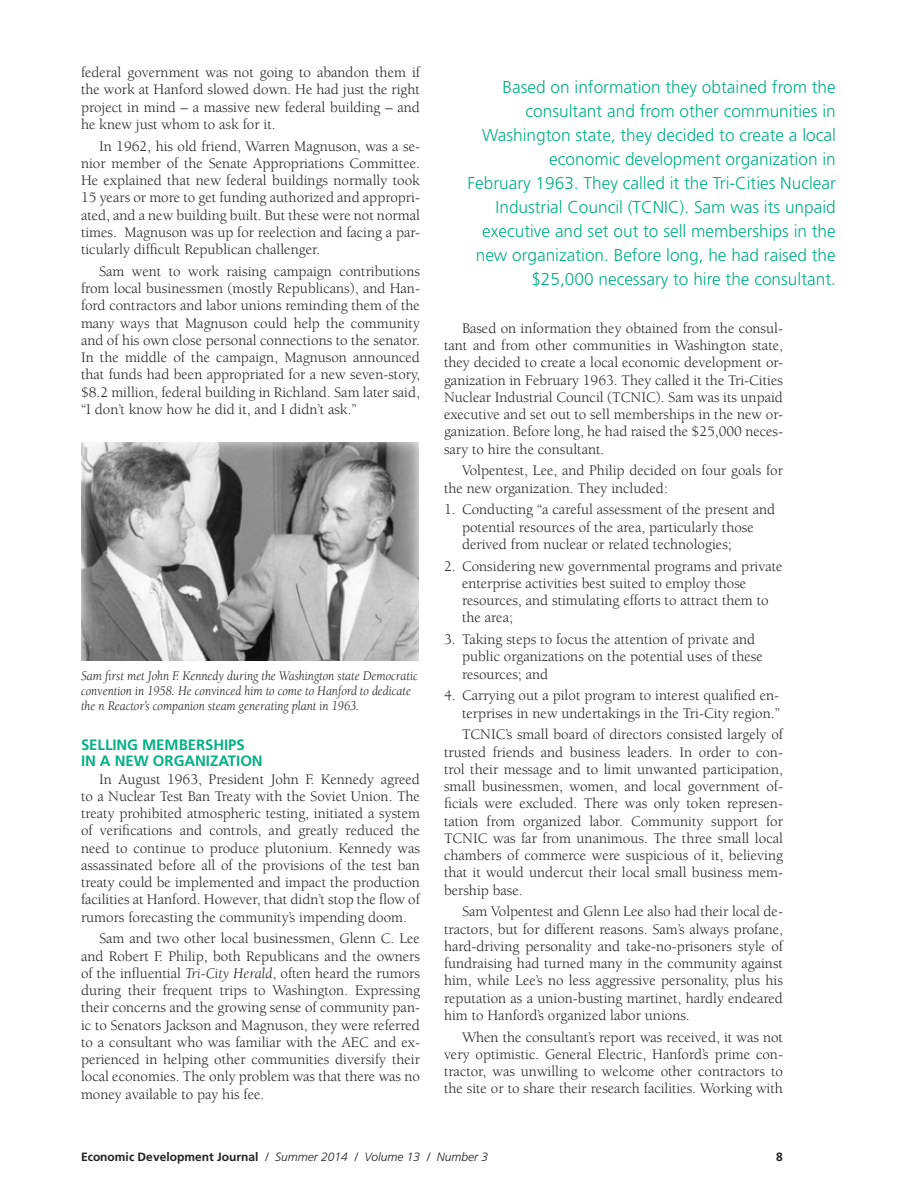
<style>
.page{position:relative;width:918px;height:1188px;background:#fff}
.page>*{position:absolute;margin:0;border:0;box-sizing:border-box;transform-origin:0 0}
.t1{font:300 17.25px/24px "Frutiger";color:#05b085;text-align:right}
.t2{font:15px/17.2px "Berkeley";color:#231f20;text-align:justify}
.t3{font:700 15px/16.5px "Frutiger";letter-spacing:-.005em;color:#05b085}
.t4{font:italic 13.5px/15px "Berkeley";color:#231f20;scale:.95 1}
.t5{font:italic 300 12px "Frutiger";color:#231f20}
.t6{font:700 12px "Frutiger";color:#231f20}
.s1{font-style:italic}
.s2{font-weight:700;font-style:normal}
</style>
<div class="page">
<img style="left:81px;top:443px;width:338px;height:218px">
<p class="t2" style="left:81px;top:64px;width:341px">federal government was not going to abandon them if the work at Hanford slowed down. He had just the right project in mind – a massive new federal building – and he knew just whom to ask for it.</p>
<p class="t2" style="left:81px;top:138px;width:341px;text-indent:18px">In 1962, his old friend, Warren Magnuson, was a se&shy;nior member of the Senate Appropriations Committee.<br>He explained that new federal buildings normally took 15 years or more to get funding authorized and appropri&shy;ated, and a new building built. But these were not normal times. Magnuson was up for reelection and facing a par&shy;ticularly difficult Republican challenger.</p>
<p class="t2" style="left:81px;top:263px;width:341px;text-indent:18px">Sam went to work raising campaign contributions from local businessmen (mostly Republicans), and Han&shy;ford contractors and labor unions reminding them of the many ways that Magnuson could help the community and of his own close personal connections to the senator.<br>In the middle of the campaign, Magnuson announced that funds had been appropriated for a new seven-story, $8.2 million, federal building in Richland. Sam later said, “I don’t know how he did it, and I didn’t ask.”</p>
<p class="t4" style="left:81px;top:669px;width:356px">Sam first met John F. Kennedy during the Washington state Democratic convention in 1958. He convinced him to come to Hanford to dedicate the n Reactor’s companion steam generating plant in 1963.</p>
<p class="t3" style="left:81px;top:736px;width:183px">SELLING MEMBERSHIPS<br>IN A NEW ORGANIZATION</p>
<p class="t2" style="left:81px;top:771px;width:341px;text-indent:18px">In August 1963, President John F. Kennedy agreed to a Nuclear Test Ban Treaty with the Soviet Union. The treaty prohibited atmospheric testing, initiated a system of verifications and controls, and greatly reduced the need to continue to produce plutonium. Kennedy was assassinated before all of the provisions of the test ban treaty could be implemented and impact the production facilities at Hanford. However, that didn’t stop the flow of rumors forecasting the community’s impending doom.</p>
<p class="t2" style="left:81px;top:930px;width:341px;text-indent:18px">Sam and two other local businessmen, Glenn C. Lee and Robert F. Philip, both Republicans and the owners of the influential <span class="s1">Tri-City Herald</span>, often heard the rumors during their frequent trips to Washington. Expressing their concerns and the growing sense of community pan&shy;ic to Senators Jackson and Magnuson, they were referred to a consultant who was familiar with the AEC and ex&shy;perienced in helping other communities diversify their local economies. The only problem was that there was no money available to pay his fee.</p>
<p class="t1" style="left:468px;top:75px;width:370px">Based on information they obtained from the consultant and from other communities in Washington state, they decided to create a local economic development organization in<br>February 1963. They called it the Tri-Cities Nuclear Industrial Council (TCNIC). Sam was its unpaid executive and set out to sell memberships in the new organization. Before long, he had raised the $25,000 necessary to hire the consultant.</p>
<p class="t2" style="left:444px;top:320px;width:341px;text-indent:18px">Based on information they obtained from the consul&shy;tant and from other communities in Washington state, they decided to create a local economic development or&shy;ganization in February 1963. They called it the Tri-Cities Nuclear Industrial Council (TCNIC). Sam was its unpaid executive and set out to sell memberships in the new or&shy;ganization. Before long, he had raised the $25,000 neces&shy;sary to hire the consultant.</p>
<p class="t2" style="left:444px;top:462px;width:340px;text-indent:18px">Volpentest, Lee, and Philip decided on four goals for the new organization. They included:</p>
<p class="t2" style="left:462px;top:501px;width:315px;text-align:left;text-indent:-18px">1. Conducting “a careful assessment of the present and potential resources of the area, particularly those derived from nuclear or related technologies;</p>
<p class="t2" style="left:462px;top:558px;width:322px;text-align:left;text-indent:-18px">2. Considering new governmental programs and private enterprise activities best suited to employ those resources, and stimulating efforts to attract them to the area;</p>
<p class="t2" style="left:462px;top:631px;width:302px;text-align:left;text-indent:-18px">3. Taking steps to focus the attention of private and public organizations on the potential uses of these resources; and</p>
<p class="t2" style="left:444px;top:687px;width:337px;text-align:right">4. Carrying out a pilot program to interest qualified en&shy;terprises in new undertakings in the Tri-City region.”</p>
<p class="t2" style="left:444px;top:726px;width:340px;text-indent:18px">TCNIC’s small board of directors consisted largely of trusted friends and business leaders. In order to con&shy;trol their message and to limit unwanted participation, small businessmen, women, and local government of&shy;ficials were excluded. There was only token represen&shy;tation from organized labor. Community support for TCNIC was far from unanimous. The three small local chambers of commerce were suspicious of it, believing that it would undercut their local small business mem&shy;bership base.</p>
<p class="t2" style="left:444px;top:903px;width:341px;text-indent:18px">Sam Volpentest and Glenn Lee also had their local de&shy;tractors, but for different reasons. Sam’s always profane, hard-driving personality and take-no-prisoners style of fundraising had turned many in the community against him, while Lee’s no less aggressive personality, plus his reputation as a union-busting martinet, hardly endeared him to Hanford’s organized labor unions.</p>
<p class="t2" style="left:444px;top:1029px;width:340px;text-indent:18px">When the consultant’s report was received, it was not very optimistic. General Electric, Hanford’s prime con&shy;tractor, was unwilling to welcome other contractors to the site or to share their research facilities. Working with</p>
<p class="t5" style="left:81px;top:1150px;width:409px"><span class="s2">ECONOMIC DEVELOPMENT JOURNAL</span> / Summer 2014 / Volume 13 / Number 3</p>
<p class="t6" style="left:776px;top:1150px;width:8px">8</p>
</div>
